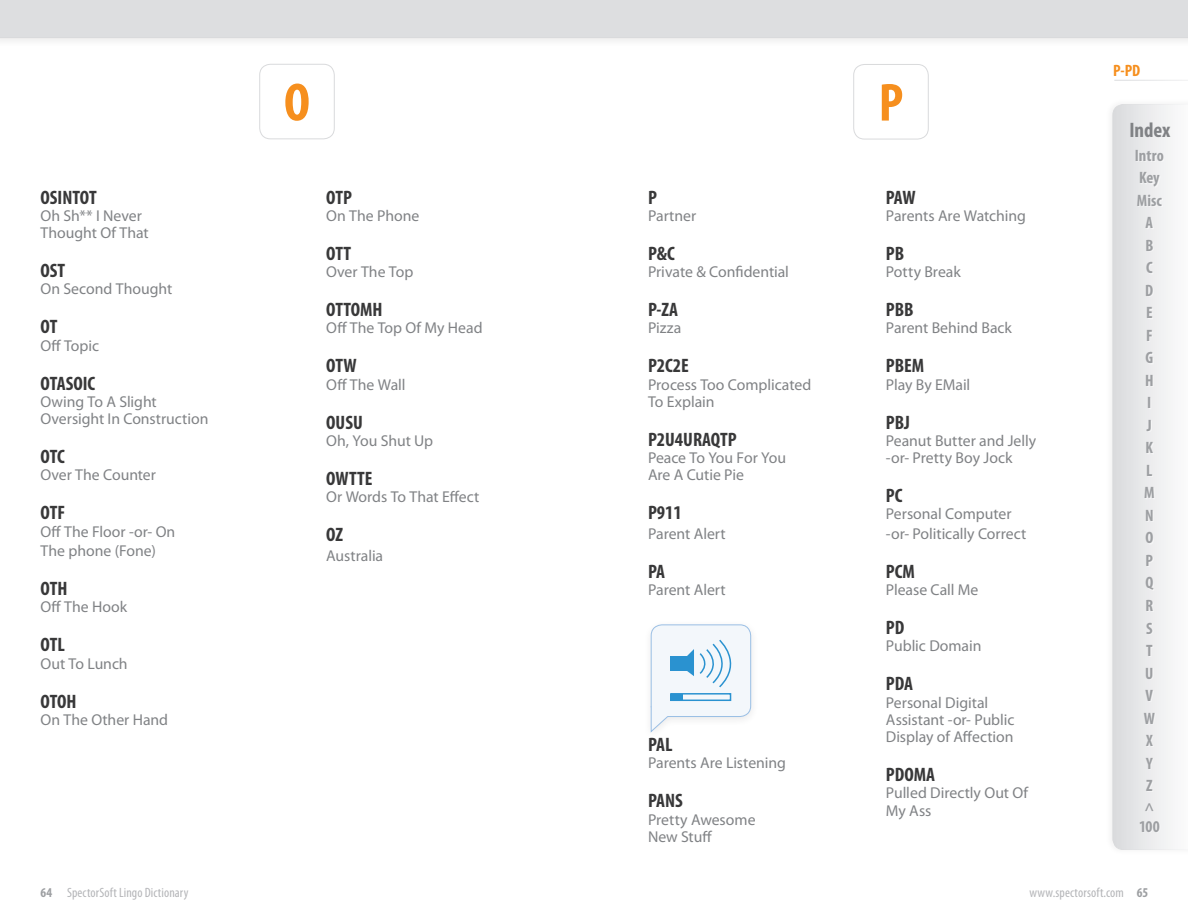
<style>
.page{position:relative;width:1188px;height:918px;background:#fff}
.page>*{position:absolute;margin:0;border:0;box-sizing:border-box;transform-origin:0 0}
.t1{font:700 condensed 54px "Myriad Pro";color:#f68f1e}
.t2{font:700 condensed 21px "Myriad Pro";color:#808285}
.t3{font:700 condensed 19.5px "Myriad Pro";color:#383839}
.t4{font:700 condensed 16.5px/22.5px "Myriad Pro";letter-spacing:.005em;color:#9d9fa2;text-align:center}
.t5{font:700 condensed 16.5px "Myriad Pro";color:#f68f1e}
.t6{font:15.75px/17.2px "Myriad Pro";letter-spacing:-.005em;color:#808285}
.t7{font:condensed 13.5px "Myriad Pro";letter-spacing:.01em;color:#b4b5b8}
.s1{font-weight:700;color:#9d9fa2}
</style>
<div class="page">
<div style="left:643px;top:619px;width:116px;height:122px;background:#231f20;opacity:.1"></div>
<div style="left:651px;top:625px;width:100px;height:92px;background:#f3f7fb;border-radius:11px"></div>
<div style="left:651px;top:625px;width:100px;height:92px;border:1px solid #9abfe5;border-radius:11px"></div>
<svg style="left:651px;top:639px;width:93px;height:93px"></svg>
<div style="left:671px;top:694px;width:12px;height:6px;background:#2a92d0"></div>
<div style="left:1104px;top:98px;width:84px;height:758px;background:#231f20;opacity:.07"></div>
<svg style="left:1113px;top:104px;width:75px;height:746px"></svg>
<div style="left:1137px;top:151px;width:27px;height:681px;background:#eeeeef"></div>
<div style="left:260px;top:64px;width:74px;height:75px;border:1px solid #d9dadc;border-radius:11px"></div>
<div style="left:854px;top:64px;width:74px;height:75px;border:1px solid #d9dadc;border-radius:11px"></div>
<div style="left:0;top:0;width:594px;height:48px;background:#f8f8f8"></div>
<div style="left:594px;top:0;width:594px;height:48px;background:#f8f8f8"></div>
<div style="left:0;top:0;width:1188px;height:38px;background:#dddee0"></div>
<p class="t3" style="left:40px;top:185px;width:58px">OSINTOT</p>
<p class="t6" style="left:40px;top:207px;width:110px">Oh Sh** I Never<br>Thought Of That</p>
<p class="t3" style="left:40px;top:258px;width:26px">OST</p>
<p class="t6" style="left:40px;top:280px;width:133px">On Second Thought</p>
<p class="t3" style="left:40px;top:315px;width:18px">OT</p>
<p class="t6" style="left:40px;top:336px;width:60px">Off Topic</p>
<p class="t3" style="left:40px;top:371px;width:56px">OTASOIC</p>
<p class="t6" style="left:40px;top:393px;width:169px">Owing To A Slight<br>Oversight In Construction</p>
<p class="t3" style="left:40px;top:444px;width:26px">OTC</p>
<p class="t6" style="left:40px;top:466px;width:117px">Over The Counter</p>
<p class="t3" style="left:40px;top:501px;width:26px">OTF</p>
<p class="t6" style="left:40px;top:521px;width:136px;line-height:19.5px">Off The Floor -or- On<br>The phone (Fone)</p>
<p class="t3" style="left:40px;top:576px;width:28px">OTH</p>
<p class="t6" style="left:40px;top:598px;width:88px">Off The Hook</p>
<p class="t3" style="left:40px;top:633px;width:26px">OTL</p>
<p class="t6" style="left:40px;top:654px;width:89px">Out To Lunch</p>
<p class="t3" style="left:40px;top:689px;width:38px">OTOH</p>
<p class="t6" style="left:40px;top:711px;width:129px">On The Other Hand</p>
<h1 class="t1" style="left:284px;top:69px;width:27px">O</h1>
<h1 class="t1" style="left:879px;top:69px;width:26px">P</h1>
<p class="t3" style="left:326px;top:185px;width:27px">OTP</p>
<p class="t6" style="left:326px;top:207px;width:95px">On The Phone</p>
<p class="t3" style="left:326px;top:241px;width:26px">OTT</p>
<p class="t6" style="left:326px;top:263px;width:89px">Over The Top</p>
<p class="t3" style="left:326px;top:297px;width:58px">OTTOMH</p>
<p class="t6" style="left:326px;top:319px;width:158px">Off The Top Of My Head</p>
<p class="t3" style="left:326px;top:354px;width:32px">OTW</p>
<p class="t6" style="left:326px;top:375px;width:81px">Off The Wall</p>
<p class="t3" style="left:326px;top:410px;width:38px">OUSU</p>
<p class="t6" style="left:326px;top:432px;width:109px">Oh, You Shut Up</p>
<p class="t3" style="left:326px;top:466px;width:48px">OWTTE</p>
<p class="t6" style="left:326px;top:488px;width:155px">Or Words To That Effect</p>
<p class="t3" style="left:326px;top:522px;width:18px">OZ</p>
<p class="t6" style="left:326px;top:546px;width:58px">Australia</p>
<p class="t3" style="left:648px;top:185px;width:10px">P</p>
<p class="t6" style="left:648px;top:207px;width:50px">Partner</p>
<p class="t3" style="left:648px;top:241px;width:28px">P&amp;C</p>
<p class="t6" style="left:648px;top:263px;width:142px">Private &amp; Confidential</p>
<p class="t3" style="left:648px;top:297px;width:32px">P-ZA</p>
<p class="t6" style="left:648px;top:319px;width:35px">Pizza</p>
<p class="t3" style="left:648px;top:354px;width:42px">P2C2E</p>
<p class="t6" style="left:648px;top:375px;width:165px">Process Too Complicated<br>To Explain</p>
<p class="t3" style="left:648px;top:427px;width:90px">P2U4URAQTP</p>
<p class="t6" style="left:648px;top:449px;width:140px">Peace To You For You<br>Are A Cutie Pie</p>
<p class="t3" style="left:648px;top:501px;width:35px">P911</p>
<p class="t6" style="left:648px;top:525px;width:79px">Parent Alert</p>
<p class="t3" style="left:648px;top:559px;width:19px">PA</p>
<p class="t6" style="left:648px;top:581px;width:79px">Parent Alert</p>
<p class="t3" style="left:648px;top:732px;width:26px">PAL</p>
<p class="t6" style="left:648px;top:754px;width:140px">Parents Are Listening</p>
<p class="t3" style="left:648px;top:789px;width:36px">PANS</p>
<p class="t6" style="left:648px;top:810px;width:109px">Pretty Awesome<br>New Stuff</p>
<p class="t3" style="left:886px;top:185px;width:31px">PAW</p>
<p class="t6" style="left:886px;top:207px;width:142px">Parents Are Watching</p>
<p class="t3" style="left:886px;top:241px;width:20px">PB</p>
<p class="t6" style="left:886px;top:263px;width:76px">Potty Break</p>
<p class="t3" style="left:886px;top:297px;width:29px">PBB</p>
<p class="t6" style="left:886px;top:319px;width:128px">Parent Behind Back</p>
<p class="t3" style="left:886px;top:354px;width:40px">PBEM</p>
<p class="t6" style="left:886px;top:375px;width:86px">Play By EMail</p>
<p class="t3" style="left:886px;top:410px;width:26px">PBJ</p>
<p class="t6" style="left:886px;top:432px;width:152px">Peanut Butter and Jelly -or- Pretty Boy Jock</p>
<p class="t3" style="left:886px;top:483px;width:18px">PC</p>
<p class="t6" style="left:886px;top:504px;width:142px;line-height:19.5px">Personal Computer -or- Politically Correct</p>
<p class="t3" style="left:886px;top:559px;width:31px">PCM</p>
<p class="t6" style="left:886px;top:581px;width:94px">Please Call Me</p>
<p class="t3" style="left:886px;top:615px;width:20px">PD</p>
<p class="t6" style="left:886px;top:637px;width:97px">Public Domain</p>
<p class="t3" style="left:886px;top:672px;width:29px">PDA</p>
<p class="t6" style="left:886px;top:693px;width:130px">Personal Digital<br>Assistant -or- Public<br>Display of Affection</p>
<p class="t3" style="left:886px;top:762px;width:51px">PDOMA</p>
<p class="t6" style="left:886px;top:784px;width:144px">Pulled Directly Out Of<br>My Ass</p>
<p class="t5" style="left:1113px;top:60px;width:29px">P-PD</p>
<h2 class="t2" style="left:1129px;top:117px;width:43px">Index</h2>
<p class="t4" style="left:1135px;top:144px;width:30px">Intro<br>Key<br>Misc<br>A<br>B<br>C<br>D<br>E<br>F<br>G<br>H<br>I<br>J<br>K<br>L<br>M<br>N<br>O<br>P<br>Q<br>R<br>S<br>T<br>U<br>V<br>W<br>X<br>Y<br>Z<br>^</p>
<p class="t4" style="left:1139px;top:814px;width:22px">100</p>
<p class="t7" style="left:40px;top:884px;width:149px"><span class="s1">64</span> SpectorSoft Lingo Dictionary</p>
<p class="t7" style="left:1029px;top:884px;width:120px">www.spectorsoft.com <span class="s1">65</span></p>
</div>
